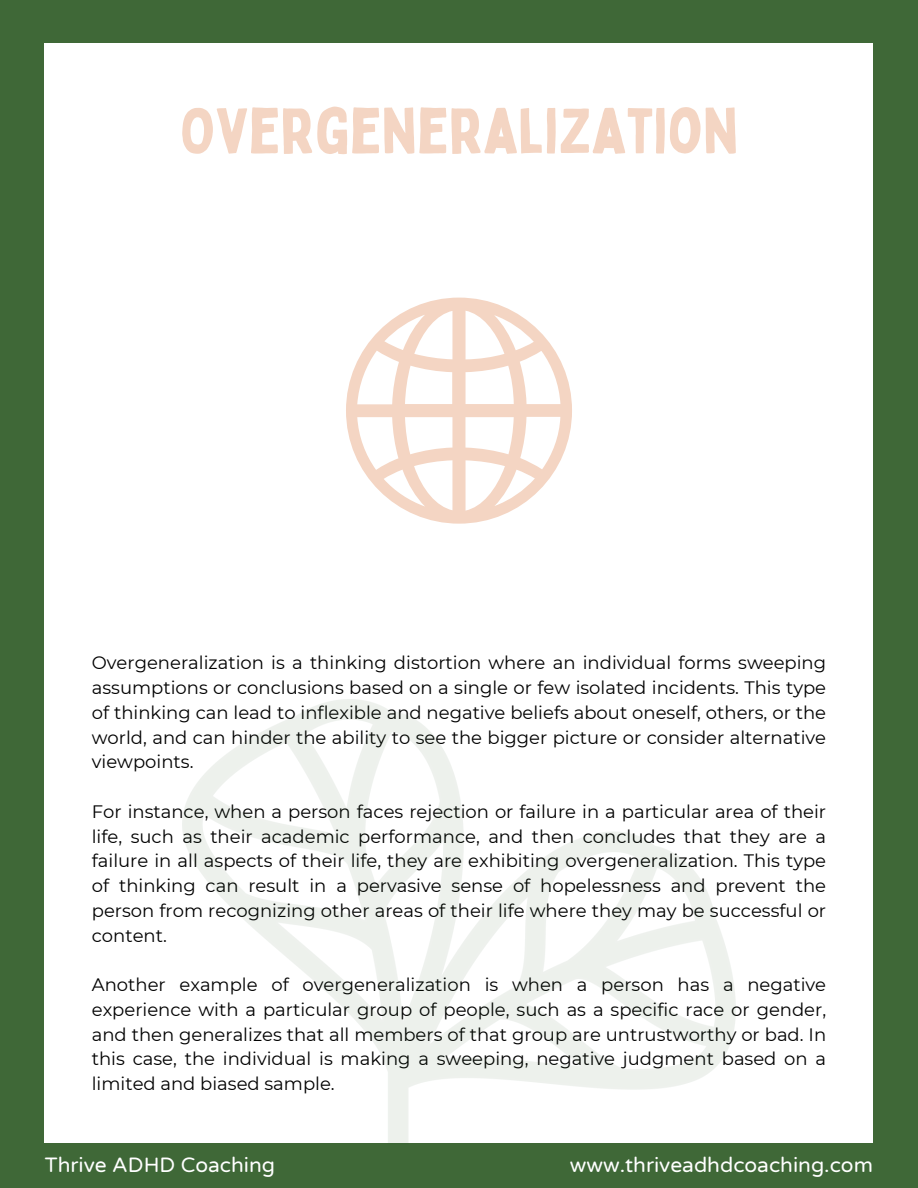
<style>
.page{position:relative;width:918px;height:1188px;background:#3f6837}
.page>*{position:absolute;margin:0;border:0;box-sizing:border-box;transform-origin:0 0}
.t1{font:63px "Bobby Jones";color:#f4d5c3}
.t2{font:21px "Varela Round";color:#fff}
.t3{font:18px/24.8px "Montserrat";color:#000;text-align:justify}
</style>
<div class="page">
<div style="left:45px;top:43px;width:828px;height:1100px;background:#fff"></div>
<svg style="left:346px;top:298px;width:226px;height:226px"></svg>
<h1 class="t1" style="left:180px;top:91px;width:560px">OVERGENERALIZATION</h1>
<p class="t3" style="left:92px;top:651px;width:736px">Overgeneralization is a thinking distortion where an individual forms sweeping assumptions or conclusions based on a single or few isolated incidents. This type of thinking can lead to inflexible and negative beliefs about oneself, others, or the world, and can hinder the ability to see the bigger picture or consider alternative viewpoints.</p>
<p class="t3" style="left:92px;top:799px;width:736px">For instance, when a person faces rejection or failure in a particular area of their life, such as their academic performance, and then concludes that they are a failure in all aspects of their life, they are exhibiting overgeneralization. This type of thinking can result in a pervasive sense of hopelessness and prevent the person from recognizing other areas of their life where they may be successful or content.</p>
<p class="t3" style="left:92px;top:972px;width:736px">Another example of overgeneralization is when a person has a negative experience with a particular group of people, such as a specific race or gender, and then generalizes that all members of that group are untrustworthy or bad. In this case, the individual is making a sweeping, negative judgment based on a limited and biased sample.</p>
<p class="t2" style="left:45px;top:1153px;width:232px">Thrive ADHD Coaching</p>
<p class="t2" style="left:570px;top:1153px;width:305px">www.thriveadhdcoaching.com</p>
</div>
